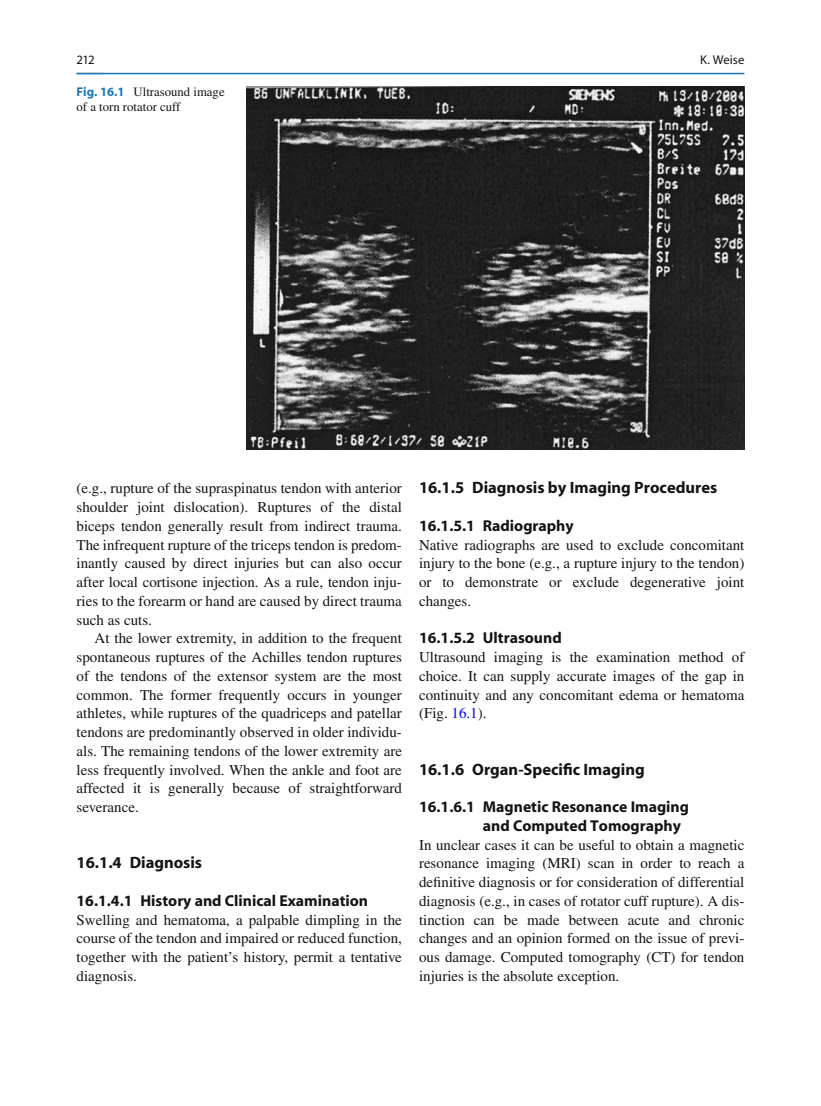
<style>
.page{position:relative;width:821px;height:1106px;background:#fff}
.page>*{position:absolute;margin:0;border:0;box-sizing:border-box;transform-origin:0 0}
.t1{font:700 16.5px "Myriad";color:#131413}
.t2{font:700 15.75px/18.8px "Myriad";color:#131413}
.t3{font:15px/18.8px "Times";color:#131413;text-align:justify}
.t4{font:12.75px/15px "Times";color:#131413}
.t5{font:12.75px "Myriad";letter-spacing:-.01em;color:#131413}
.s1{font-family:"Myriad";font-weight:700;color:#1f77b9}
.s2{color:#00f}
</style>
<div class="page">
<hr style="left:77px;top:73px;width:667px;height:1px;background:#1f77b9">
<img style="left:247px;top:86px;width:497px;height:364px">
<p class="t5" style="left:77px;top:55px;width:20px">212</p>
<p class="t5" style="left:700px;top:55px;width:46px">K. Weise</p>
<p class="t4" style="left:77px;top:86px;width:150px"><span class="s1">Fig. 16.1</span> Ultrasound image of a torn rotator cuff</p>
<p class="t3" style="left:77px;top:480px;width:327px">(e.g., rupture of the supraspinatus tendon with anterior shoulder joint dislocation). Ruptures of the distal biceps tendon generally result from indirect trauma.<br>The infrequent rupture of the triceps tendon is predom&shy;inantly caused by direct injuries but can also occur after local cortisone injection. As a rule, tendon inju&shy;ries to the forearm or hand are caused by direct trauma such as cuts.</p>
<p class="t3" style="left:77px;top:630px;width:327px;text-indent:18px">At the lower extremity, in addition to the frequent spontaneous ruptures of the Achilles tendon ruptures of the tendons of the extensor system are the most common. The former frequently occurs in younger athletes, while ruptures of the quadriceps and patellar tendons are predominantly observed in older individu&shy;als. The remaining tendons of the lower extremity are less frequently involved. When the ankle and foot are affected it is generally because of straightforward severance.</p>
<p class="t1" style="left:77px;top:856px;width:127px">16.1.4 Diagnosis</p>
<p class="t2" style="left:77px;top:892px;width:293px">16.1.4.1 History and Clinical Examination</p>
<p class="t3" style="left:77px;top:911px;width:327px">Swelling and hematoma, a palpable dimpling in the course of the tendon and impaired or reduced function, together with the patient’s history, permit a tentative diagnosis.</p>
<p class="t1" style="left:419px;top:481px;width:300px">16.1.5 Diagnosis by Imaging Procedures</p>
<p class="t2" style="left:419px;top:517px;width:156px">16.1.5.1 Radiography</p>
<p class="t3" style="left:419px;top:536px;width:327px">Native radiographs are used to exclude concomitant injury to the bone (e.g., a rupture injury to the tendon) or to demonstrate or exclude degenerative joint changes.</p>
<p class="t2" style="left:419px;top:630px;width:144px">16.1.5.2 Ultrasound</p>
<p class="t3" style="left:419px;top:649px;width:327px">Ultrasound imaging is the examination method of choice. It can supply accurate images of the gap in continuity and any concomitant edema or hematoma (Fig. <span class="s2">16.1</span> ).</p>
<p class="t1" style="left:419px;top:763px;width:227px">16.1.6 Organ-Speci fi c Imaging</p>
<p class="t2" style="left:483px;top:798px;width:208px;text-indent:-64px">16.1.6.1 Magnetic Resonance Imaging and Computed Tomography</p>
<p class="t3" style="left:419px;top:836px;width:327px">In unclear cases it can be useful to obtain a magnetic resonance imaging (MRI) scan in order to reach a de fi nitive diagnosis or for consideration of differential diagnosis (e.g., in cases of rotator cuff rupture). A dis&shy;tinction can be made between acute and chronic changes and an opinion formed on the issue of previ&shy;ous damage. Computed tomography (CT) for tendon injuries is the absolute exception.</p>
</div>
